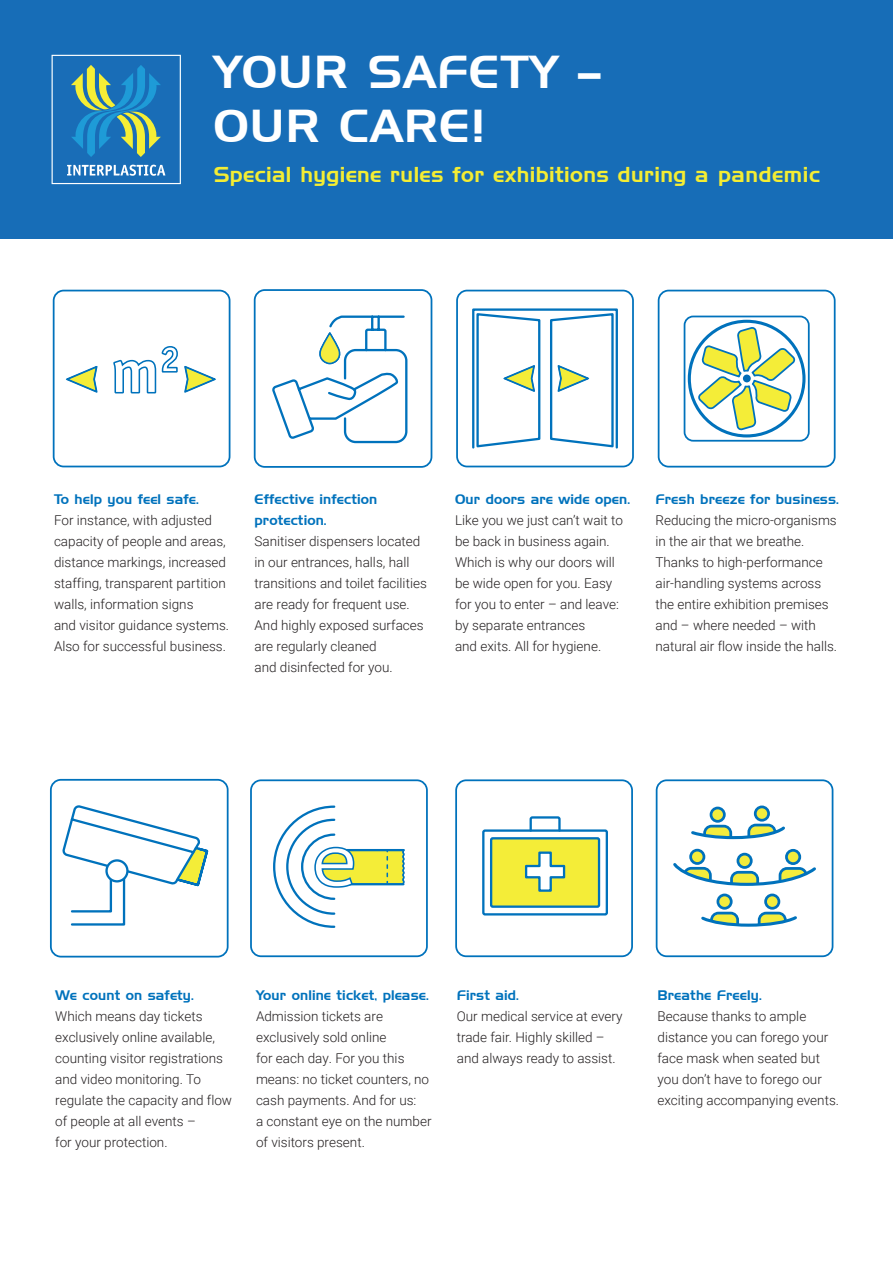
<style>
.page{position:relative;width:893px;height:1263px;background:#fff}
.page>*{position:absolute;margin:0;border:0;box-sizing:border-box;transform-origin:0 0}
.t1{font:45px/54px "Handel Gothic TL";letter-spacing:.03em;color:#fff}
.t2{font:21px "Handel Gothic TL";letter-spacing:.02em;color:#f4ed33}
.osnova{font:300 13.5px/21px "Roboto";color:#231f20}
._1bold{font:13.5px/21px "Handel Gothic TL";letter-spacing:.01em;color:#0072bc}
</style>
<div class="page">
<div style="left:0;top:0;width:893px;height:239px;background:#176db7"></div>
<svg style="left:52px;top:55px;width:129px;height:129px"></svg>
<div style="left:50px;top:779px;width:179px;height:178px;border:2px solid #0072bc;border-radius:10px"></div>
<svg style="left:62px;top:805px;width:147px;height:121px"></svg>
<div style="left:107px;top:860px;width:20px;height:21px;background:#fff;border-radius:50%"></div>
<div style="left:105px;top:859px;width:24px;height:23px;border:2px solid #0072bc;border-radius:50%"></div>
<div style="left:250px;top:779px;width:178px;height:178px;border:2px solid #0072bc;border-radius:10px"></div>
<svg style="left:273px;top:805px;width:132px;height:123px"></svg>
<div style="left:455px;top:779px;width:178px;height:178px;border:2px solid #0072bc;border-radius:10px"></div>
<div style="left:491px;top:838px;width:108px;height:69px;background:#f4ed38;border-radius:2px"></div>
<div style="left:490px;top:837px;width:110px;height:71px;border:2px solid #0072bc;border-radius:2px"></div>
<div style="left:482px;top:829px;width:126px;height:86px;border:2px solid #0072bc;border-radius:2px"></div>
<svg style="left:528px;top:816px;width:34px;height:16px"></svg>
<svg style="left:525px;top:851px;width:41px;height:41px"></svg>
<div style="left:656px;top:779px;width:177px;height:178px;border:2px solid #0072bc;border-radius:10px"></div>
<svg style="left:691px;top:805px;width:94px;height:35px"></svg>
<svg style="left:701px;top:893px;width:96px;height:34px"></svg>
<svg style="left:673px;top:849px;width:143px;height:37px"></svg>
<div style="left:53px;top:290px;width:177px;height:177px;border:2px solid #0072bc;border-radius:10px"></div>
<svg style="left:65px;top:366px;width:33px;height:27px"></svg>
<svg style="left:113px;top:346px;width:103px;height:48px"></svg>
<div style="left:254px;top:289px;width:178px;height:179px;border:2px solid #0072bc;border-radius:10px"></div>
<svg style="left:272px;top:315px;width:136px;height:129px"></svg>
<div style="left:456px;top:290px;width:178px;height:177px;border:2px solid #0072bc;border-radius:10px"></div>
<div style="left:472px;top:308px;width:146px;height:141px;border:2px solid #0072bc"></div>
<svg style="left:549px;top:313px;width:66px;height:136px"></svg>
<svg style="left:475px;top:313px;width:67px;height:136px"></svg>
<svg style="left:696px;top:326px;width:101px;height:105px"></svg>
<div style="left:688px;top:320px;width:117px;height:117px;border:3px solid #0072bc;border-radius:50%"></div>
<div style="left:684px;top:316px;width:126px;height:126px;border:2px solid #0072bc;border-radius:9px"></div>
<div style="left:658px;top:290px;width:178px;height:177px;border:2px solid #0072bc;border-radius:10px"></div>
<p class="t1" style="left:214px;top:44px;width:388px">YOUR SAFETY –<br>OUR CARE!</p>
<p class="t2" style="left:214px;top:161px;width:608px">Special hygiene rules for exhibitions during a pandemic</p>
<p class="_1bold" style="left:54px;top:489px;width:146px">To help you feel safe.</p>
<p class="osnova" style="left:54px;top:509px;width:177px">For instance, with adjusted capacity of people and areas, distance markings, increased staffing, transparent partition walls, information signs<br>and visitor guidance systems.<br>Also for successful business.</p>
<p class="_1bold" style="left:254px;top:489px;width:124px">Effective infection protection.</p>
<p class="osnova" style="left:254px;top:530px;width:174px">Sanitiser dispensers located in our entrances, halls, hall transitions and toilet facilities are ready for frequent use.<br>And highly exposed surfaces are regularly cleaned<br>and disinfected for you.</p>
<p class="_1bold" style="left:455px;top:489px;width:177px">Our doors are wide open.</p>
<p class="osnova" style="left:455px;top:509px;width:169px">Like you we just can’t wait to be back in business again.<br>Which is why our doors will be wide open for you. Easy for you to enter – and leave: by separate entrances<br>and exits. All for hygiene.</p>
<p class="_1bold" style="left:655px;top:489px;width:185px">Fresh breeze for business.</p>
<p class="osnova" style="left:655px;top:509px;width:183px">Reducing the micro-organisms in the air that we breathe.<br>Thanks to high-performance air-handling systems across the entire exhibition premises and – where needed – with natural air flow inside the halls.</p>
<p class="_1bold" style="left:55px;top:984px;width:140px">We count on safety.</p>
<p class="osnova" style="left:55px;top:1005px;width:178px">Which means day tickets exclusively online available, counting visitor registrations and video monitoring. To regulate the capacity and flow of people at all events –<br>for your protection.</p>
<p class="_1bold" style="left:256px;top:984px;width:174px">Your online ticket, please.</p>
<p class="osnova" style="left:256px;top:1005px;width:177px">Admission tickets are exclusively sold online<br>for each day. For you this means: no ticket counters, no cash payments. And for us:<br>a constant eye on the number of visitors present.</p>
<p class="_1bold" style="left:457px;top:984px;width:64px">First aid.</p>
<p class="osnova" style="left:457px;top:1005px;width:167px">Our medical service at every trade fair. Highly skilled – and always ready to assist.</p>
<p class="_1bold" style="left:657px;top:984px;width:106px">Breathe Freely.</p>
<p class="osnova" style="left:657px;top:1005px;width:183px">Because thanks to ample distance you can forego your face mask when seated but you don’t have to forego our exciting accompanying events.</p>
</div>
